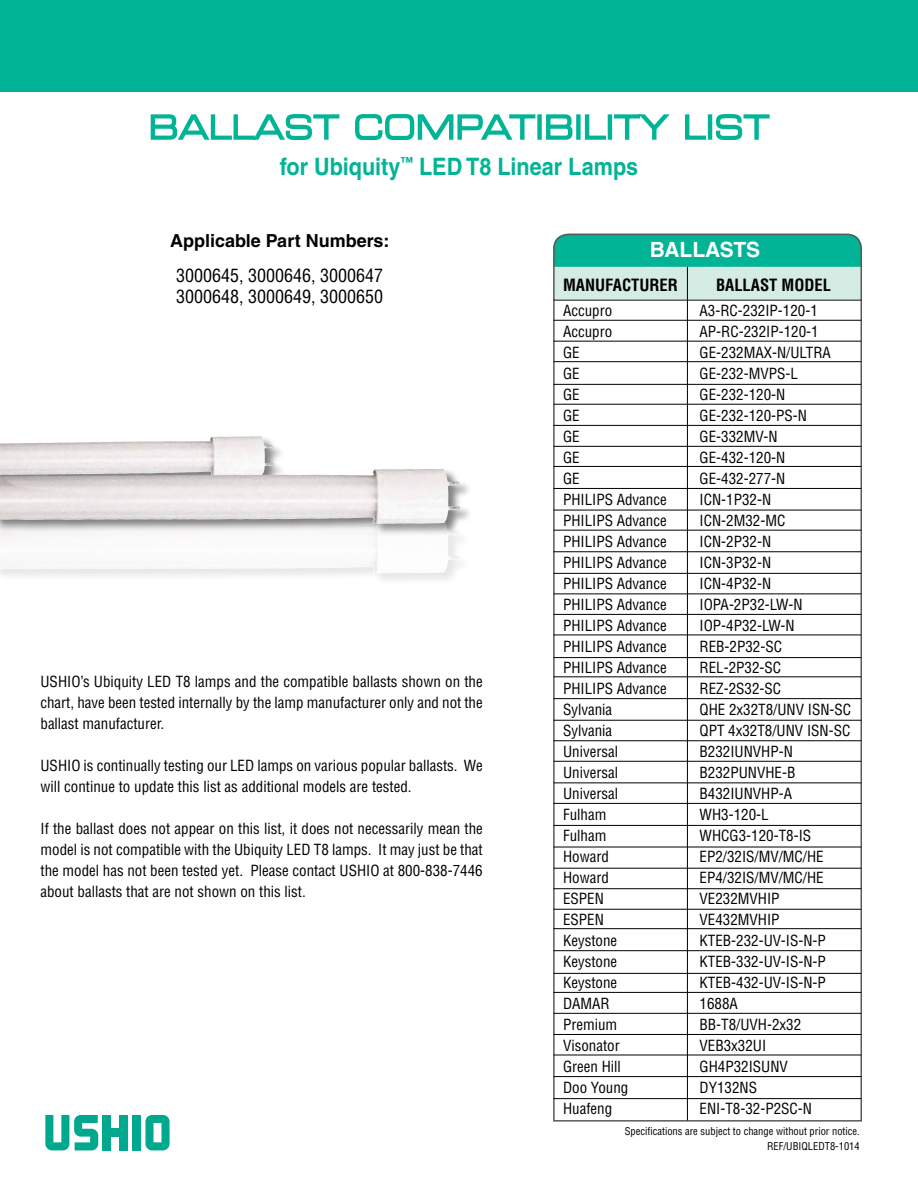
<style>
.page{position:relative;width:918px;height:1188px;background:#fff}
.page>*{position:absolute;margin:0;border:0;box-sizing:border-box;transform-origin:0 0}
.t1{font:700 24px "Helvetica LT Std";color:#00b495;scale:.9 1}
.t2{font:700 21px "Helvetica LT Std";color:#fff}
.t3{font:condensed 18px/21.6px "Helvetica LT Std";color:#000}
.t4{font:700 18px "Helvetica LT Std";color:#000}
.t5{font:700 condensed 16.5px "Helvetica LT Std";color:#000}
.t6{font:condensed 15px/21px "Helvetica LT Std";color:#000;text-align:justify}
.t7{font:condensed 10.5px/15px "Helvetica LT Std";color:#000;text-align:right}
</style>
<div class="page">
<svg style="left:150px;top:114px;width:620px;height:26px"></svg>
<div style="left:111px;top:1129px;width:8px;height:8px;background:#00a88e"></div>
<div style="left:119px;top:1115px;width:8px;height:35px;background:#00a88e"></div>
<div style="left:103px;top:1115px;width:8px;height:35px;background:#00a88e"></div>
<div style="left:132px;top:1115px;width:8px;height:35px;background:#00a88e"></div>
<svg style="left:145px;top:1115px;width:25px;height:35px"></svg>
<svg style="left:45px;top:1115px;width:53px;height:35px"></svg>
<div style="left:0;top:435px;width:286px;height:54px;background:#000;opacity:.5"></div>
<img style="left:0;top:436px;width:259px;height:32px">
<div style="left:0;top:468px;width:473px;height:69px;background:#000;opacity:.5"></div>
<img style="left:0;top:469px;width:440px;height:49px">
<div style="left:0;top:518px;width:473px;height:69px;background:#000;opacity:.5"></div>
<img style="left:0;top:518px;width:440px;height:52px">
<svg style="left:553px;top:233px;width:309px;height:889px"></svg>
<hr style="left:554px;top:320px;width:307px;height:1px;background:#000">
<hr style="left:554px;top:341px;width:307px;height:1px;background:#000">
<hr style="left:554px;top:361px;width:307px;height:1px;background:#000">
<hr style="left:554px;top:384px;width:307px;height:1px;background:#000">
<hr style="left:554px;top:404px;width:307px;height:1px;background:#000">
<hr style="left:554px;top:425px;width:307px;height:1px;background:#000">
<hr style="left:554px;top:446px;width:307px;height:1px;background:#000">
<hr style="left:554px;top:466px;width:307px;height:1px;background:#000">
<hr style="left:554px;top:488px;width:307px;height:1px;background:#000">
<hr style="left:554px;top:510px;width:307px;height:1px;background:#000">
<hr style="left:554px;top:530px;width:307px;height:1px;background:#000">
<hr style="left:554px;top:551px;width:307px;height:1px;background:#000">
<hr style="left:554px;top:573px;width:307px;height:1px;background:#000">
<hr style="left:554px;top:593px;width:307px;height:1px;background:#000">
<hr style="left:554px;top:614px;width:307px;height:1px;background:#000">
<hr style="left:554px;top:635px;width:307px;height:1px;background:#000">
<hr style="left:554px;top:657px;width:307px;height:1px;background:#000">
<hr style="left:554px;top:676px;width:307px;height:1px;background:#000">
<hr style="left:554px;top:698px;width:307px;height:1px;background:#000">
<hr style="left:554px;top:720px;width:307px;height:1px;background:#000">
<hr style="left:554px;top:740px;width:307px;height:1px;background:#000">
<hr style="left:554px;top:761px;width:307px;height:1px;background:#000">
<hr style="left:554px;top:782px;width:307px;height:1px;background:#000">
<hr style="left:554px;top:803px;width:307px;height:1px;background:#000">
<hr style="left:554px;top:825px;width:307px;height:1px;background:#000">
<hr style="left:554px;top:847px;width:307px;height:1px;background:#000">
<hr style="left:554px;top:868px;width:307px;height:1px;background:#000">
<hr style="left:554px;top:888px;width:307px;height:1px;background:#000">
<hr style="left:554px;top:909px;width:307px;height:1px;background:#000">
<hr style="left:554px;top:928px;width:307px;height:1px;background:#000">
<hr style="left:554px;top:950px;width:307px;height:1px;background:#000">
<hr style="left:554px;top:973px;width:307px;height:1px;background:#000">
<hr style="left:554px;top:992px;width:307px;height:1px;background:#000">
<hr style="left:554px;top:1013px;width:307px;height:1px;background:#000">
<hr style="left:554px;top:1034px;width:307px;height:1px;background:#000">
<hr style="left:554px;top:1055px;width:307px;height:1px;background:#000">
<hr style="left:554px;top:1076px;width:307px;height:1px;background:#000">
<hr style="left:554px;top:1098px;width:307px;height:1px;background:#000">
<hr style="left:687px;top:267px;width:1px;height:853px;background:#000">
<hr style="left:554px;top:300px;width:307px;height:1px;background:#000">
<div style="left:0;top:0;width:918px;height:91px;background:#00b495"></div>
<h1 class="t1" style="left:280px;top:152px;width:400px">for Ubiquity<sup>™</sup> LED T8 Linear Lamps</h1>
<p class="t4" style="left:170px;top:229px;width:221px">Applicable Part Numbers:</p>
<p class="t3" style="left:176px;top:264px;width:208px">3000645, 3000646, 3000647<br>3000648, 3000649, 3000650</p>
<p class="t6" style="left:40px;top:671px;width:444px">USHIO’s Ubiquity LED T8 lamps and the compatible ballasts shown on the chart, have been tested internally by the lamp manufacturer only and not the ballast manufacturer.</p>
<p class="t6" style="left:40px;top:755px;width:444px">USHIO is continually testing our LED lamps on various popular ballasts. We will continue to update this list as additional models are tested.</p>
<p class="t6" style="left:40px;top:818px;width:444px">If the ballast does not appear on this list, it does not necessarily mean the model is not compatible with the Ubiquity LED T8 lamps. It may just be that the model has not been tested yet. Please contact USHIO at 800-838-7446 about ballasts that are not shown on this list.</p>
<h2 class="t2" style="left:650px;top:237px;width:112px">BALLASTS</h2>
<p class="t5" style="left:563px;top:274px;width:116px">MANUFACTURER</p>
<p class="t5" style="left:716px;top:274px;width:117px">BALLAST MODEL</p>
<p class="t6" style="left:563px;top:300px;width:51px">Accupro</p>
<p class="t6" style="left:700px;top:300px;width:120px">A3-RC-232IP-120-1</p>
<p class="t6" style="left:563px;top:321px;width:51px">Accupro</p>
<p class="t6" style="left:700px;top:321px;width:121px">AP-RC-232IP-120-1</p>
<p class="t6" style="left:563px;top:342px;width:18px">GE</p>
<p class="t6" style="left:700px;top:342px;width:133px">GE-232MAX-N/ULTRA</p>
<p class="t6" style="left:563px;top:363px;width:18px">GE</p>
<p class="t6" style="left:700px;top:363px;width:100px">GE-232-MVPS-L</p>
<p class="t6" style="left:563px;top:384px;width:18px">GE</p>
<p class="t6" style="left:700px;top:384px;width:87px">GE-232-120-N</p>
<p class="t6" style="left:563px;top:405px;width:18px">GE</p>
<p class="t6" style="left:700px;top:405px;width:109px">GE-232-120-PS-N</p>
<p class="t6" style="left:563px;top:426px;width:18px">GE</p>
<p class="t6" style="left:700px;top:426px;width:80px">GE-332MV-N</p>
<p class="t6" style="left:563px;top:447px;width:18px">GE</p>
<p class="t6" style="left:700px;top:447px;width:87px">GE-432-120-N</p>
<p class="t6" style="left:563px;top:468px;width:18px">GE</p>
<p class="t6" style="left:700px;top:468px;width:87px">GE-432-277-N</p>
<p class="t6" style="left:563px;top:489px;width:105px">PHILIPS Advance</p>
<p class="t6" style="left:700px;top:489px;width:73px">ICN-1P32-N</p>
<p class="t6" style="left:563px;top:510px;width:105px">PHILIPS Advance</p>
<p class="t6" style="left:700px;top:510px;width:87px">ICN-2M32-MC</p>
<p class="t6" style="left:563px;top:531px;width:105px">PHILIPS Advance</p>
<p class="t6" style="left:700px;top:531px;width:73px">ICN-2P32-N</p>
<p class="t6" style="left:563px;top:552px;width:105px">PHILIPS Advance</p>
<p class="t6" style="left:700px;top:552px;width:73px">ICN-3P32-N</p>
<p class="t6" style="left:563px;top:573px;width:105px">PHILIPS Advance</p>
<p class="t6" style="left:700px;top:573px;width:73px">ICN-4P32-N</p>
<p class="t6" style="left:563px;top:594px;width:105px">PHILIPS Advance</p>
<p class="t6" style="left:700px;top:594px;width:105px">IOPA-2P32-LW-N</p>
<p class="t6" style="left:563px;top:615px;width:105px">PHILIPS Advance</p>
<p class="t6" style="left:700px;top:615px;width:97px">IOP-4P32-LW-N</p>
<p class="t6" style="left:563px;top:636px;width:105px">PHILIPS Advance</p>
<p class="t6" style="left:700px;top:636px;width:84px">REB-2P32-SC</p>
<p class="t6" style="left:563px;top:657px;width:105px">PHILIPS Advance</p>
<p class="t6" style="left:700px;top:657px;width:83px">REL-2P32-SC</p>
<p class="t6" style="left:563px;top:678px;width:105px">PHILIPS Advance</p>
<p class="t6" style="left:700px;top:678px;width:83px">REZ-2S32-SC</p>
<p class="t6" style="left:563px;top:699px;width:51px">Sylvania</p>
<p class="t6" style="left:700px;top:699px;width:153px">QHE 2x32T8/UNV ISN-SC</p>
<p class="t6" style="left:563px;top:720px;width:51px">Sylvania</p>
<p class="t6" style="left:700px;top:720px;width:152px">QPT 4x32T8/UNV ISN-SC</p>
<p class="t6" style="left:563px;top:741px;width:56px">Universal</p>
<p class="t6" style="left:700px;top:741px;width:95px">B232IUNVHP-N</p>
<p class="t6" style="left:563px;top:762px;width:56px">Universal</p>
<p class="t6" style="left:700px;top:762px;width:97px">B232PUNVHE-B</p>
<p class="t6" style="left:563px;top:783px;width:56px">Universal</p>
<p class="t6" style="left:700px;top:783px;width:94px">B432IUNVHP-A</p>
<p class="t6" style="left:563px;top:804px;width:45px">Fulham</p>
<p class="t6" style="left:700px;top:804px;width:71px">WH3-120-L</p>
<p class="t6" style="left:563px;top:825px;width:45px">Fulham</p>
<p class="t6" style="left:700px;top:825px;width:113px">WHCG3-120-T8-IS</p>
<p class="t6" style="left:563px;top:846px;width:47px">Howard</p>
<p class="t6" style="left:700px;top:846px;width:126px">EP2/32IS/MV/MC/HE</p>
<p class="t6" style="left:563px;top:867px;width:47px">Howard</p>
<p class="t6" style="left:700px;top:867px;width:126px">EP4/32IS/MV/MC/HE</p>
<p class="t6" style="left:563px;top:888px;width:42px">ESPEN</p>
<p class="t6" style="left:700px;top:888px;width:82px">VE232MVHIP</p>
<p class="t6" style="left:563px;top:909px;width:42px">ESPEN</p>
<p class="t6" style="left:700px;top:909px;width:82px">VE432MVHIP</p>
<p class="t6" style="left:563px;top:930px;width:56px">Keystone</p>
<p class="t6" style="left:700px;top:930px;width:128px">KTEB-232-UV-IS-N-P</p>
<p class="t6" style="left:563px;top:951px;width:56px">Keystone</p>
<p class="t6" style="left:700px;top:951px;width:128px">KTEB-332-UV-IS-N-P</p>
<p class="t6" style="left:563px;top:972px;width:56px">Keystone</p>
<p class="t6" style="left:700px;top:972px;width:128px">KTEB-432-UV-IS-N-P</p>
<p class="t6" style="left:563px;top:993px;width:48px">DAMAR</p>
<p class="t6" style="left:700px;top:993px;width:40px">1688A</p>
<p class="t6" style="left:563px;top:1014px;width:56px">Premium</p>
<p class="t6" style="left:700px;top:1014px;width:103px">BB-T8/UVH-2x32</p>
<p class="t6" style="left:563px;top:1035px;width:58px">Visonator</p>
<p class="t6" style="left:700px;top:1035px;width:68px">VEB3x32UI</p>
<p class="t6" style="left:563px;top:1056px;width:59px">Green Hill</p>
<p class="t6" style="left:700px;top:1056px;width:90px">GH4P32ISUNV</p>
<p class="t6" style="left:563px;top:1077px;width:67px">Doo Young</p>
<p class="t6" style="left:700px;top:1077px;width:59px">DY132NS</p>
<p class="t6" style="left:563px;top:1098px;width:51px">Huafeng</p>
<p class="t6" style="left:700px;top:1098px;width:114px">ENI-T8-32-P2SC-N</p>
<p class="t7" style="left:625px;top:1124px;width:237px">Specifications are subject to change without prior notice.<br>REF/UBIQLEDT8-1014</p>
</div>
